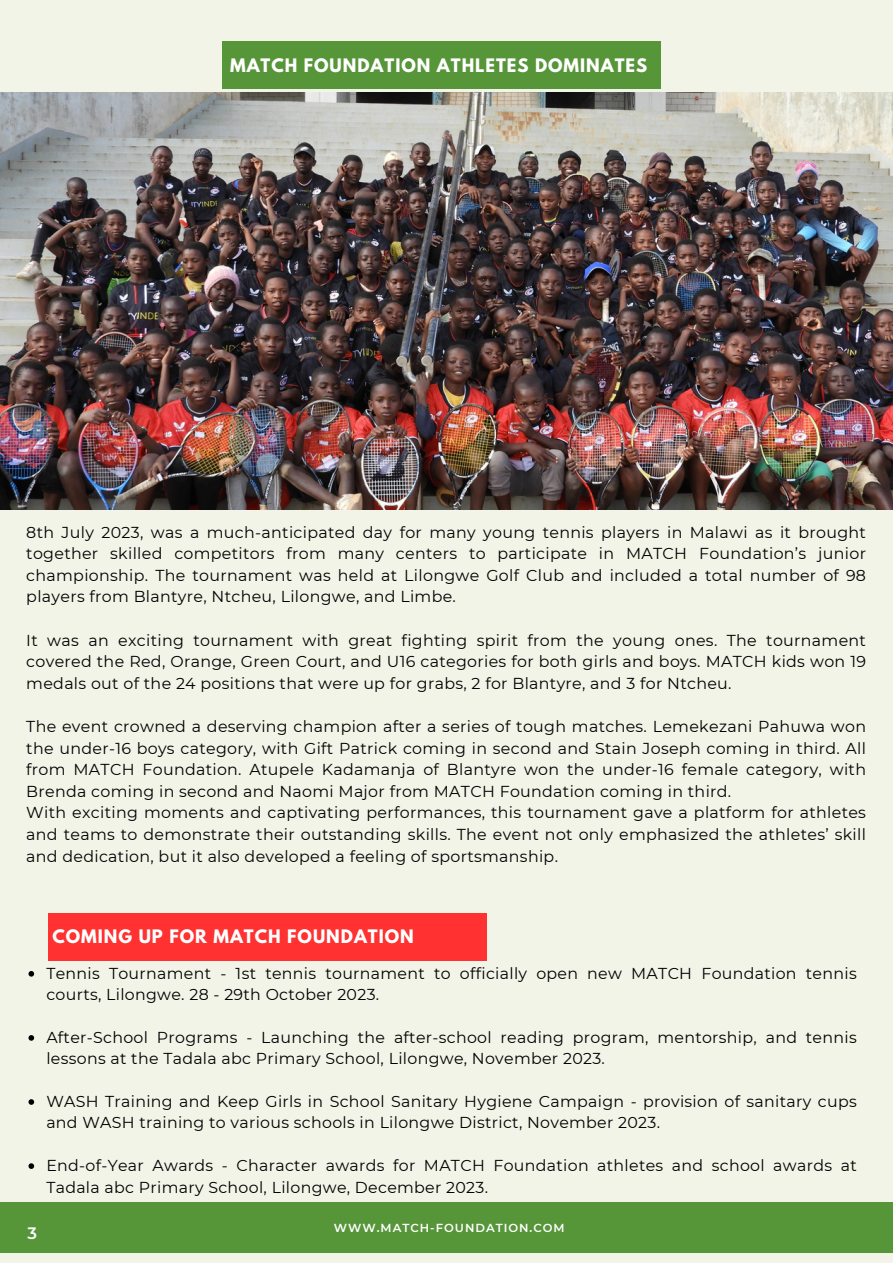
<style>
.page{position:relative;width:893px;height:1264px;background:#fff}
.page>*{position:absolute;margin:0;border:0;box-sizing:border-box;transform-origin:0 0}
.t1{font:700 16.5px "League Spartan";letter-spacing:.06em;color:#fff}
.t2{font:600 16.5px "Montserrat";color:#fff}
.t3{font:15.75px/21.6px "Montserrat";letter-spacing:.02em;color:#000;text-align:justify}
.t4{font:600 11.7px "Montserrat";letter-spacing:.085em;color:#fff}
</style>
<div class="page">
<div style="left:0;top:0;width:892px;height:1262px;background:#f2f4e8"></div>
<img style="left:0;top:93px;width:892px;height:416px">
<div style="left:222px;top:41px;width:438px;height:48px;background:#569639"></div>
<svg style="left:28px;top:971px;width:6px;height:5px"></svg>
<svg style="left:28px;top:1035px;width:6px;height:5px"></svg>
<svg style="left:28px;top:1099px;width:6px;height:5px"></svg>
<svg style="left:28px;top:1163px;width:6px;height:5px"></svg>
<div style="left:48px;top:913px;width:438px;height:48px;background:#ff3131"></div>
<div style="left:0;top:1202px;width:892px;height:50px;background:#569639"></div>
<p class="t1" style="left:230px;top:57px;width:418px">MATCH FOUNDATION ATHLETES DOMINATES</p>
<p class="t3" style="left:26px;top:521px;width:841px">8th July 2023, was a much-anticipated day for many young tennis players in Malawi as it brought together skilled competitors from many centers to participate in MATCH Foundation’s junior championship. The tournament was held at Lilongwe Golf Club and included a total number of 98 players from Blantyre, Ntcheu, Lilongwe, and Limbe.</p>
<p class="t3" style="left:26px;top:629px;width:841px">It was an exciting tournament with great fighting spirit from the young ones. The tournament covered the Red, Orange, Green Court, and U16 categories for both girls and boys. MATCH kids won 19 medals out of the 24 positions that were up for grabs, 2 for Blantyre, and 3 for Ntcheu.</p>
<p class="t3" style="left:26px;top:715px;width:841px">The event crowned a deserving champion after a series of tough matches. Lemekezani Pahuwa won the under-16 boys category, with Gift Patrick coming in second and Stain Joseph coming in third. All from MATCH Foundation. Atupele Kadamanja of Blantyre won the under-16 female category, with Brenda coming in second and Naomi Major from MATCH Foundation coming in third.</p>
<p class="t3" style="left:26px;top:802px;width:841px">With exciting moments and captivating performances, this tournament gave a platform for athletes and teams to demonstrate their outstanding skills. The event not only emphasized the athletes’ skill and dedication, but it also developed a feeling of sportsmanship.</p>
<p class="t1" style="left:52px;top:928px;width:363px">COMING UP FOR MATCH FOUNDATION</p>
<p class="t3" style="left:46px;top:962px;width:811px">Tennis Tournament - 1st tennis tournament to officially open new MATCH Foundation tennis courts, Lilongwe. 28 - 29th October 2023.</p>
<p class="t3" style="left:46px;top:1026px;width:811px">After-School Programs - Launching the after-school reading program, mentorship, and tennis lessons at the Tadala abc Primary School, Lilongwe, November 2023.</p>
<p class="t3" style="left:46px;top:1090px;width:811px">WASH Training and Keep Girls in School Sanitary Hygiene Campaign - provision of sanitary cups and WASH training to various schools in Lilongwe District, November 2023.</p>
<p class="t3" style="left:46px;top:1154px;width:811px">End-of-Year Awards - Character awards for MATCH Foundation athletes and school awards at<br>Tadala abc Primary School, Lilongwe, December 2023.</p>
<p class="t2" style="left:27px;top:1222px;width:11px">3</p>
<p class="t4" style="left:334px;top:1220px;width:232px">WWW.MATCH-FOUNDATION.COM</p>
</div>
